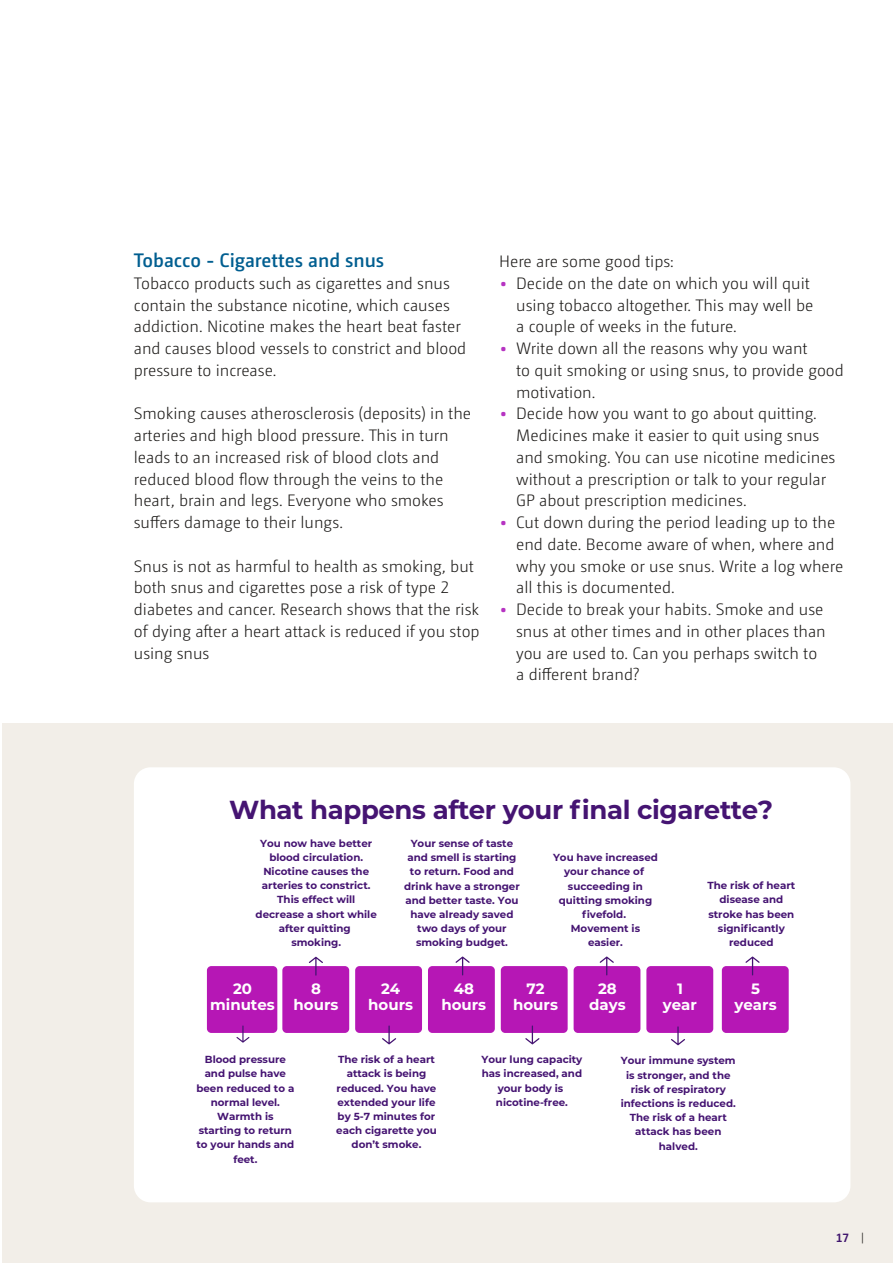
<style>
.page{position:relative;width:893px;height:1263px;background:#fff}
.page>*{position:absolute;margin:0;border:0;box-sizing:border-box;transform-origin:0 0}
.t1{font:700 26.1px "Montserrat";letter-spacing:-.015em;color:#451472}
.t2{font:600 19.5px "Camingo Dos Pro";color:#005e90}
.t3{font:300 16.5px/21.8px "Camingo Dos Pro";color:#1b1917}
.t4{font:700 15px/15.8px "Montserrat";color:#fff;text-align:center}
.t5{font:700 12px "Camingo Dos Pro";color:#3f146d}
.t6{font:700 10.2px/14.2px "Montserrat";color:#451472;text-align:center}
.s1{font-weight:700;font-size:19.5px;color:#b633c2}
.s2{font-weight:300;font-size:11.25px;color:#1b1917}
</style>
<div class="page">
<div style="left:2px;top:724px;width:891px;height:539px;background:#f2eee8"></div>
<div style="left:134px;top:767px;width:716px;height:435px;background:#fff;border-radius:17px"></div>
<div style="left:282px;top:966px;width:67px;height:67px;background:#b617b5;border-radius:4px"></div>
<div style="left:355px;top:966px;width:67px;height:67px;background:#b617b5;border-radius:4px"></div>
<div style="left:428px;top:966px;width:67px;height:67px;background:#b617b5;border-radius:4px"></div>
<div style="left:501px;top:966px;width:67px;height:67px;background:#b617b5;border-radius:4px"></div>
<div style="left:574px;top:966px;width:66px;height:67px;background:#b617b5;border-radius:4px"></div>
<div style="left:646px;top:966px;width:67px;height:67px;background:#b617b5;border-radius:4px"></div>
<div style="left:207px;top:966px;width:70px;height:67px;background:#b617b5;border-radius:4px"></div>
<div style="left:722px;top:966px;width:67px;height:67px;background:#b617b5;border-radius:4px"></div>
<svg style="left:236px;top:1025px;width:13px;height:18px"></svg>
<svg style="left:309px;top:957px;width:14px;height:19px"></svg>
<svg style="left:671px;top:1026px;width:14px;height:19px"></svg>
<svg style="left:525px;top:1025px;width:14px;height:19px"></svg>
<svg style="left:382px;top:1025px;width:14px;height:19px"></svg>
<svg style="left:745px;top:956px;width:15px;height:19px"></svg>
<svg style="left:600px;top:956px;width:14px;height:19px"></svg>
<svg style="left:455px;top:956px;width:15px;height:19px"></svg>
<p class="t2" style="left:134px;top:249px;width:252px">Tobacco - Cigarettes and snus</p>
<p class="t3" style="left:134px;top:272px;width:334px">Tobacco products such as cigarettes and snus contain the substance nicotine, which causes addiction. Nicotine makes the heart beat faster and causes blood vessels to constrict and blood pressure to increase.</p>
<p class="t3" style="left:134px;top:403px;width:339px">Smoking causes atherosclerosis (deposits) in the arteries and high blood pressure. This in turn leads to an increased risk of blood clots and reduced blood flow through the veins to the heart, brain and legs. Everyone who smokes suffers damage to their lungs.</p>
<p class="t3" style="left:134px;top:555px;width:347px">Snus is not as harmful to health as smoking, but both snus and cigarettes pose a risk of type 2 diabetes and cancer. Research shows that the risk of dying after a heart attack is reduced if you stop using snus</p>
<p class="t3" style="left:499px;top:250px;width:176px">Here are some good tips:</p>
<p class="t3" style="left:516px;top:272px;width:299px;text-indent:-17px"><span class="s1">•</span> Decide on the date on which you will quit using tobacco altogether. This may well be a couple of weeks in the future.</p>
<p class="t3" style="left:516px;top:337px;width:329px;text-indent:-17px"><span class="s1">•</span> Write down all the reasons why you want<br>to quit smoking or using snus, to provide good motivation.</p>
<p class="t3" style="left:516px;top:403px;width:321px;text-indent:-17px"><span class="s1">•</span> Decide how you want to go about quitting.<br>Medicines make it easier to quit using snus and smoking. You can use nicotine medicines without a prescription or talk to your regular GP about prescription medicines.</p>
<p class="t3" style="left:516px;top:511px;width:329px;text-indent:-17px"><span class="s1">•</span> Cut down during the period leading up to the end date. Become aware of when, where and why you smoke or use snus. Write a log where all this is documented.</p>
<p class="t3" style="left:516px;top:598px;width:311px;text-indent:-17px"><span class="s1">•</span> Decide to break your habits. Smoke and use snus at other times and in other places than you are used to. Can you perhaps switch to a different brand?</p>
<h1 class="t1" style="left:229px;top:791px;width:546px">What happens after your final cigarette?</h1>
<p class="t6" style="left:256px;top:835px;width:123px">You now have better blood circulation.<br>Nicotine causes the arteries to constrict.<br>This effect will decrease a short while after quitting smoking.</p>
<p class="t6" style="left:404px;top:836px;width:117px">Your sense of taste and smell is starting to return. Food and drink have a stronger and better taste. You have already saved two days of your smoking budget.</p>
<p class="t6" style="left:553px;top:850px;width:106px">You have increased your chance of succeeding in quitting smoking fivefold.<br>Movement is easier.</p>
<p class="t6" style="left:707px;top:878px;width:89px">The risk of heart disease and stroke has been significantly reduced</p>
<p class="t4" style="left:210px;top:980px;width:66px">20 minutes</p>
<p class="t4" style="left:294px;top:980px;width:46px">8 hours</p>
<p class="t4" style="left:368px;top:980px;width:46px">24 hours</p>
<p class="t4" style="left:441px;top:980px;width:46px">48 hours</p>
<p class="t4" style="left:513px;top:980px;width:46px">72 hours</p>
<p class="t4" style="left:589px;top:980px;width:38px">28 days</p>
<p class="t4" style="left:663px;top:980px;width:36px">1 year</p>
<p class="t4" style="left:734px;top:980px;width:44px">5 years</p>
<p class="t6" style="left:196px;top:1052px;width:99px">Blood pressure and pulse have been reduced to a normal level.<br>Warmth is starting to return to your hands and feet.</p>
<p class="t6" style="left:336px;top:1052px;width:102px">The risk of a heart attack is being reduced. You have extended your life by 5-7 minutes for each cigarette you don’t smoke.</p>
<p class="t6" style="left:482px;top:1052px;width:102px">Your lung capacity has increased, and your body is nicotine-free.</p>
<p class="t6" style="left:621px;top:1053px;width:117px">Your immune system is stronger, and the risk of respiratory infections is reduced.<br>The risk of a heart attack has been halved.</p>
<p class="t5" style="left:836px;top:1231px;width:29px">17 <span class="s2">|</span></p>
</div>
